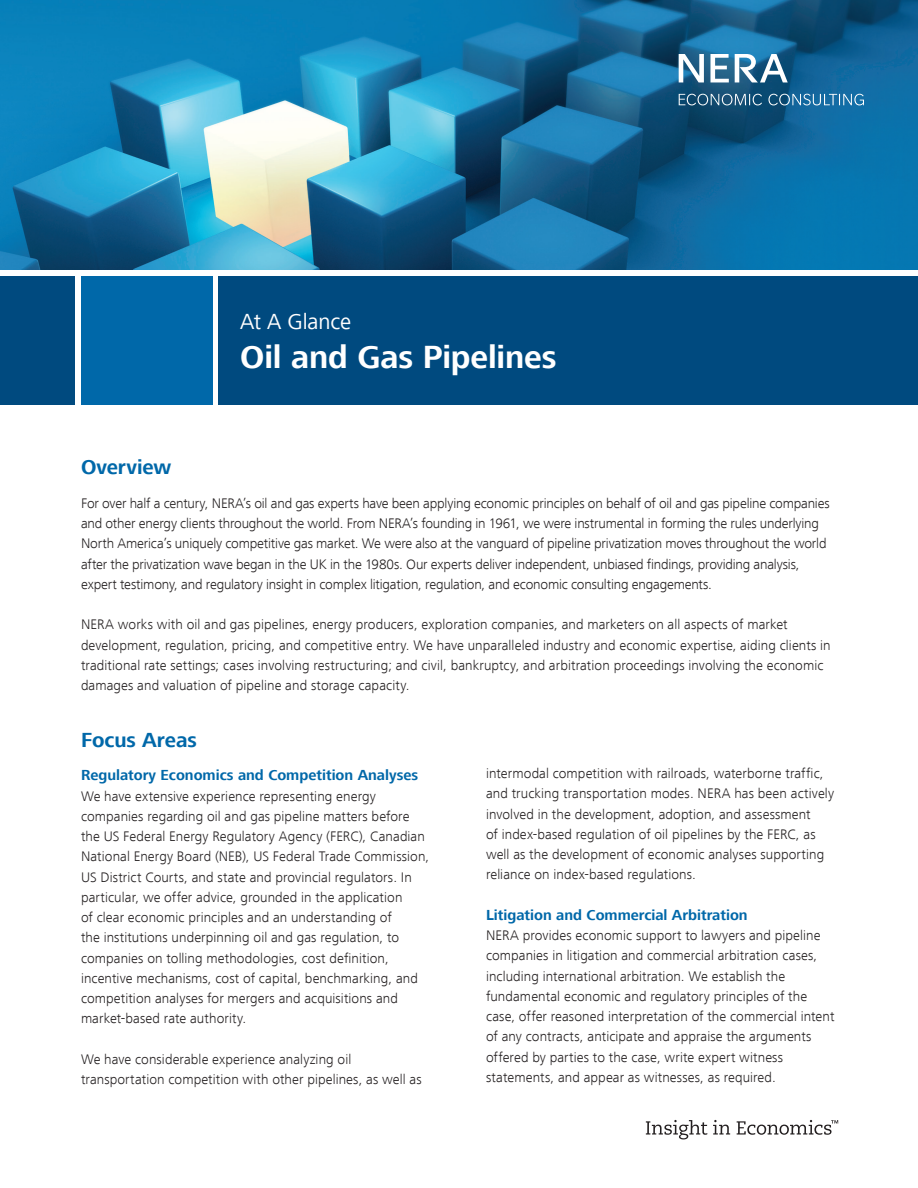
<style>
.page{position:relative;width:918px;height:1188px;background:#fff}
.page>*{position:absolute;margin:0;border:0;box-sizing:border-box;transform-origin:0 0}
.Brochure_Title{font:700 33px "Frutiger Next LT";letter-spacing:-.005em;color:#fff}
.Brochure_Title-2{font:22.5px "Frutiger Next LT";letter-spacing:-.005em;color:#fff}
.Bodytext{font:700 21px "Frutiger Next LT";color:#0068a9}
.Bodytext-2{font:700 15px "Frutiger Next LT";color:#0068a9}
.Bodytext-3{font:300 14.25px/20.2px "Frutiger Next LT";letter-spacing:.005em;color:#231f20}
.Bodytext-4{font:300 14.25px/20.2px "Frutiger Next LT";letter-spacing:-.015em;color:#231f20}
</style>
<div class="page">
<div style="left:219px;top:276px;width:699px;height:129px;background:#004a7f"></div>
<div style="left:0;top:276px;width:75px;height:129px;background:#004a7f"></div>
<div style="left:81px;top:276px;width:131px;height:129px;background:#0068a9"></div>
<img style="left:0;top:0;width:918px;height:270px">
<svg style="left:679px;top:54px;width:25px;height:28px"></svg>
<svg style="left:710px;top:54px;width:19px;height:28px"></svg>
<svg style="left:735px;top:54px;width:53px;height:28px"></svg>
<svg style="left:679px;top:94px;width:83px;height:11px"></svg>
<svg style="left:768px;top:94px;width:96px;height:11px"></svg>
<svg style="left:646px;top:1120px;width:61px;height:19px"></svg>
<svg style="left:713px;top:1120px;width:17px;height:15px"></svg>
<svg style="left:737px;top:1120px;width:101px;height:15px"></svg>
<p class="Brochure_Title-2" style="left:240px;top:309px;width:113px">At A Glance</p>
<p class="Brochure_Title" style="left:240px;top:338px;width:318px">Oil and Gas Pipelines</p>
<p class="Bodytext" style="left:81px;top:455px;width:92px">Overview</p>
<p class="Bodytext-4" style="left:81px;top:493px;width:750px">For over half a century, NERA’s oil and gas experts have been applying economic principles on behalf of oil and gas pipeline companies and other energy clients throughout the world. From NERA’s founding in 1961, we were instrumental in forming the rules underlying North America’s uniquely competitive gas market. We were also at the vanguard of pipeline privatization moves throughout the world after the privatization wave began in the UK in the 1980s. Our experts deliver independent, unbiased findings, providing analysis, expert testimony, and regulatory insight in complex litigation, regulation, and economic consulting engagements.</p>
<p class="Bodytext-3" style="left:81px;top:615px;width:751px">NERA works with oil and gas pipelines, energy producers, exploration companies, and marketers on all aspects of market development, regulation, pricing, and competitive entry. We have unparalleled industry and economic expertise, aiding clients in traditional rate settings; cases involving restructuring; and civil, bankruptcy, and arbitration proceedings involving the economic damages and valuation of pipeline and storage capacity.</p>
<p class="Bodytext" style="left:81px;top:729px;width:117px">Focus Areas</p>
<p class="Bodytext-2" style="left:81px;top:767px;width:339px">Regulatory Economics and Competition Analyses</p>
<p class="Bodytext-3" style="left:81px;top:786px;width:350px">We have extensive experience representing energy companies regarding oil and gas pipeline matters before the US Federal Energy Regulatory Agency (FERC), Canadian National Energy Board (NEB), US Federal Trade Commission, US District Courts, and state and provincial regulators. In particular, we offer advice, grounded in the application<br>of clear economic principles and an understanding of<br>the institutions underpinning oil and gas regulation, to companies on tolling methodologies, cost definition, incentive mechanisms, cost of capital, benchmarking, and competition analyses for mergers and acquisitions and market-based rate authority.</p>
<p class="Bodytext-3" style="left:81px;top:1049px;width:342px">We have considerable experience analyzing oil transportation competition with other pipelines, as well as</p>
<p class="Bodytext-3" style="left:486px;top:763px;width:350px">intermodal competition with railroads, waterborne traffic, and trucking transportation modes. NERA has been actively involved in the development, adoption, and assessment<br>of index-based regulation of oil pipelines by the FERC, as well as the development of economic analyses supporting reliance on index-based regulations.</p>
<p class="Bodytext-2" style="left:486px;top:906px;width:263px">Litigation and Commercial Arbitration</p>
<p class="Bodytext-3" style="left:486px;top:925px;width:350px">NERA provides economic support to lawyers and pipeline companies in litigation and commercial arbitration cases, including international arbitration. We establish the fundamental economic and regulatory principles of the case, offer reasoned interpretation of the commercial intent of any contracts, anticipate and appraise the arguments offered by parties to the case, write expert witness statements, and appear as witnesses, as required.</p>
</div>
